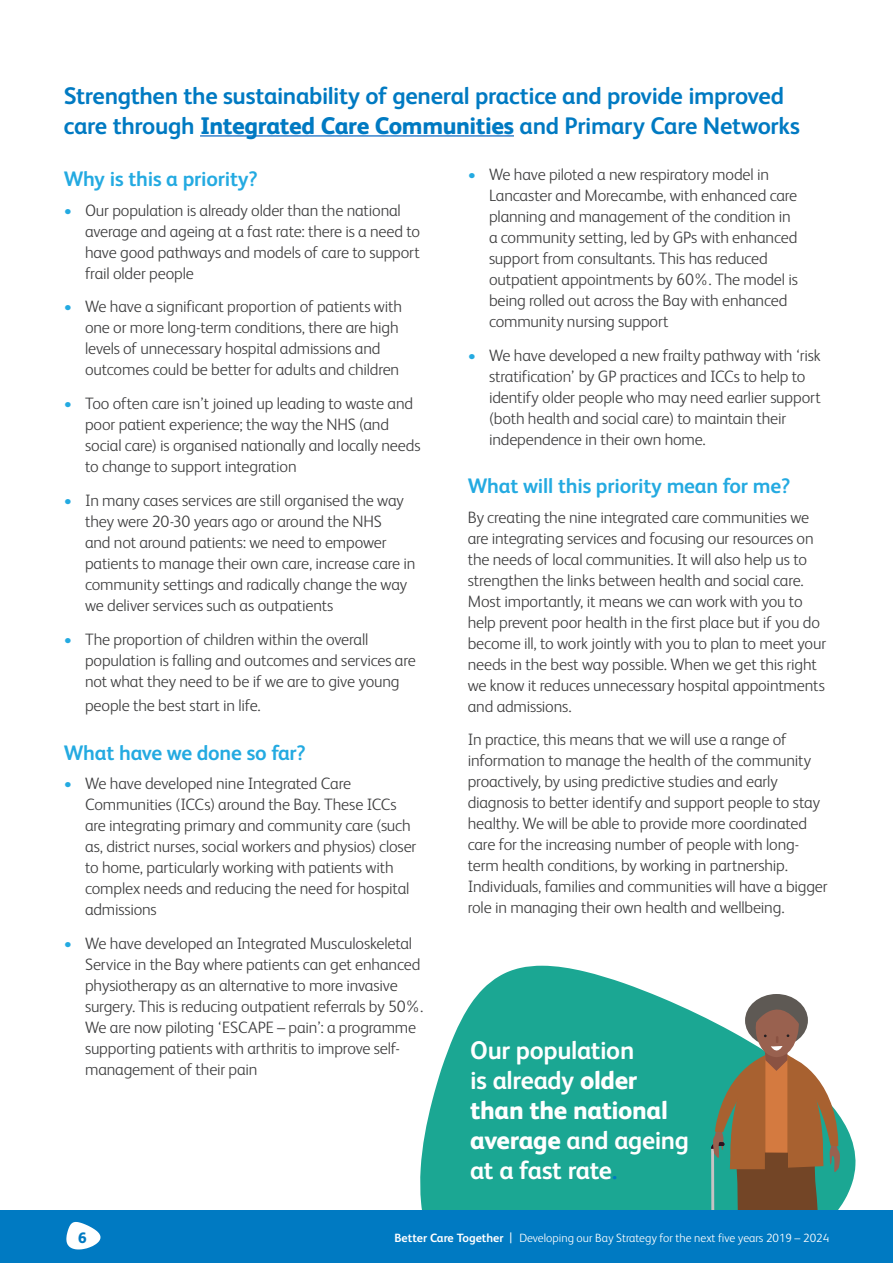
<style>
.page{position:relative;width:893px;height:1263px;background:#fff}
.page>*{position:absolute;margin:0;border:0;box-sizing:border-box;transform-origin:0 0}
.bullets{font:700 25.5px/30px "FS Albert";letter-spacing:-.015em;color:#fff}
.heading_1{font:700 24px/30px "FS Albert";letter-spacing:-.015em;color:#007ac2}
.sub_heading{font:700 21px "FS Albert";letter-spacing:-.01em;color:#24aae1}
.body{font:300 16.5px/21px "FS Albert";letter-spacing:-.01em;color:#3e3e3f}
.body-2{font:800 15px "FS Albert";color:#007ac2}
.t1{font:300 12px "FS Albert";color:#fff}
.t2{font:700 12px "FS Albert";color:#fff}
.s1{font-weight:800}
.s2{color:#24aae1}
.s3{color:#007ac2}
.s4{font-weight:300;font-size:15px}
</style>
<div class="page">
<svg style="left:420px;top:966px;width:436px;height:244px;fill:#1ba793"></svg>
<svg style="left:711px;top:989px;width:129px;height:221px"></svg>
<hr style="left:200px;top:135px;width:314px;height:2px;background:#0563c1">
<div style="left:0;top:1210px;width:893px;height:53px;background:#007ac2"></div>
<svg style="left:66px;top:1222px;width:35px;height:27px"></svg>
<p class="heading_1" style="left:64px;top:80px;width:738px">Strengthen the sustainability of general practice and provide improved care through <span class="s1">Integrated Care Communities</span> and Primary Care Networks</p>
<p class="sub_heading" style="left:64px;top:167px;width:195px">Why is this a priority?</p>
<p class="body" style="left:85px;top:199px;width:337px;text-indent:-21px"><span class="s2">•</span> Our population is already older than the national average and ageing at a fast rate: there is a need to have good pathways and models of care to support frail older people</p>
<p class="body" style="left:85px;top:296px;width:319px;text-indent:-21px"><span class="s2">•</span> We have a significant proportion of patients with one or more long-term conditions, there are high levels of unnecessary hospital admissions and outcomes could be better for adults and children</p>
<p class="body" style="left:85px;top:393px;width:337px;text-indent:-21px"><span class="s2">•</span> Too often care isn’t joined up leading to waste and poor patient experience; the way the NHS (and social care) is organised nationally and locally needs to change to support integration</p>
<p class="body" style="left:85px;top:490px;width:332px;text-indent:-21px"><span class="s2">•</span> In many cases services are still organised the way they were 20-30 years ago or around the NHS<br>and not around patients: we need to empower patients to manage their own care, increase care in community settings and radically change the way we deliver services such as outpatients</p>
<p class="body" style="left:85px;top:628px;width:332px;text-indent:-21px"><span class="s2">•</span> The proportion of children within the overall population is falling and outcomes and services are not what they need to be if we are to give young</p>
<p class="body" style="left:85px;top:695px;width:177px">people the best start in life.</p>
<p class="sub_heading" style="left:64px;top:740px;width:244px">What have we done so far?</p>
<p class="body" style="left:85px;top:773px;width:333px;text-indent:-21px"><span class="s2">•</span> We have developed nine Integrated Care Communities (ICCs) around the Bay. These ICCs are integrating primary and community care (such as, district nurses, social workers and physios) closer to home, particularly working with patients with complex needs and reducing the need for hospital admissions</p>
<p class="body" style="left:85px;top:933px;width:340px;text-indent:-21px"><span class="s2">•</span> We have developed an Integrated Musculoskeletal Service in the Bay where patients can get enhanced physiotherapy as an alternative to more invasive surgery. This is reducing outpatient referrals by 50%.<br>We are now piloting ‘ESCAPE – pain’: a programme supporting patients with arthritis to improve self&shy;management of their pain</p>
<p class="body" style="left:489px;top:164px;width:310px;text-indent:-21px"><span class="s2">•</span> We have piloted a new respiratory model in Lancaster and Morecambe, with enhanced care planning and management of the condition in a community setting, led by GPs with enhanced support from consultants. This has reduced outpatient appointments by 60%. The model is being rolled out across the Bay with enhanced community nursing support</p>
<p class="body" style="left:489px;top:345px;width:333px;text-indent:-21px"><span class="s2">•</span> We have developed a new frailty pathway with ‘risk stratification’ by GP practices and ICCs to help to identify older people who may need earlier support (both health and social care) to maintain their independence in their own home.</p>
<p class="sub_heading" style="left:468px;top:474px;width:324px">What will this priority mean for me?</p>
<p class="body" style="left:468px;top:506px;width:360px">By creating the nine integrated care communities we are integrating services and focusing our resources on the needs of local communities. It will also help us to strengthen the links between health and social care.<br>Most importantly, it means we can work with you to help prevent poor health in the first place but if you do become ill, to work jointly with you to plan to meet your needs in the best way possible. When we get this right we know it reduces unnecessary hospital appointments and admissions.</p>
<p class="body" style="left:468px;top:729px;width:361px">In practice, this means that we will use a range of information to manage the health of the community proactively, by using predictive studies and early diagnosis to better identify and support people to stay healthy. We will be able to provide more coordinated care for the increasing number of people with long&shy;term health conditions, by working in partnership.<br>Individuals, families and communities will have a bigger role in managing their own health and wellbeing.</p>
<p class="bullets" style="left:470px;top:1034px;width:220px">Our population<br>is already <span class="s1">older than the national average</span> and ageing at a fast rate<span class="s3">.</span></p>
<p class="body-2" style="left:78px;top:1228px;width:10px">6</p>
<p class="t1" style="left:519px;top:1230px;width:311px">Developing our Bay Strategy for the next five years 2019 – 2024</p>
<p class="t2" style="left:394px;top:1230px;width:119px">Better Care Together <span class="s4">|</span></p>
</div>
